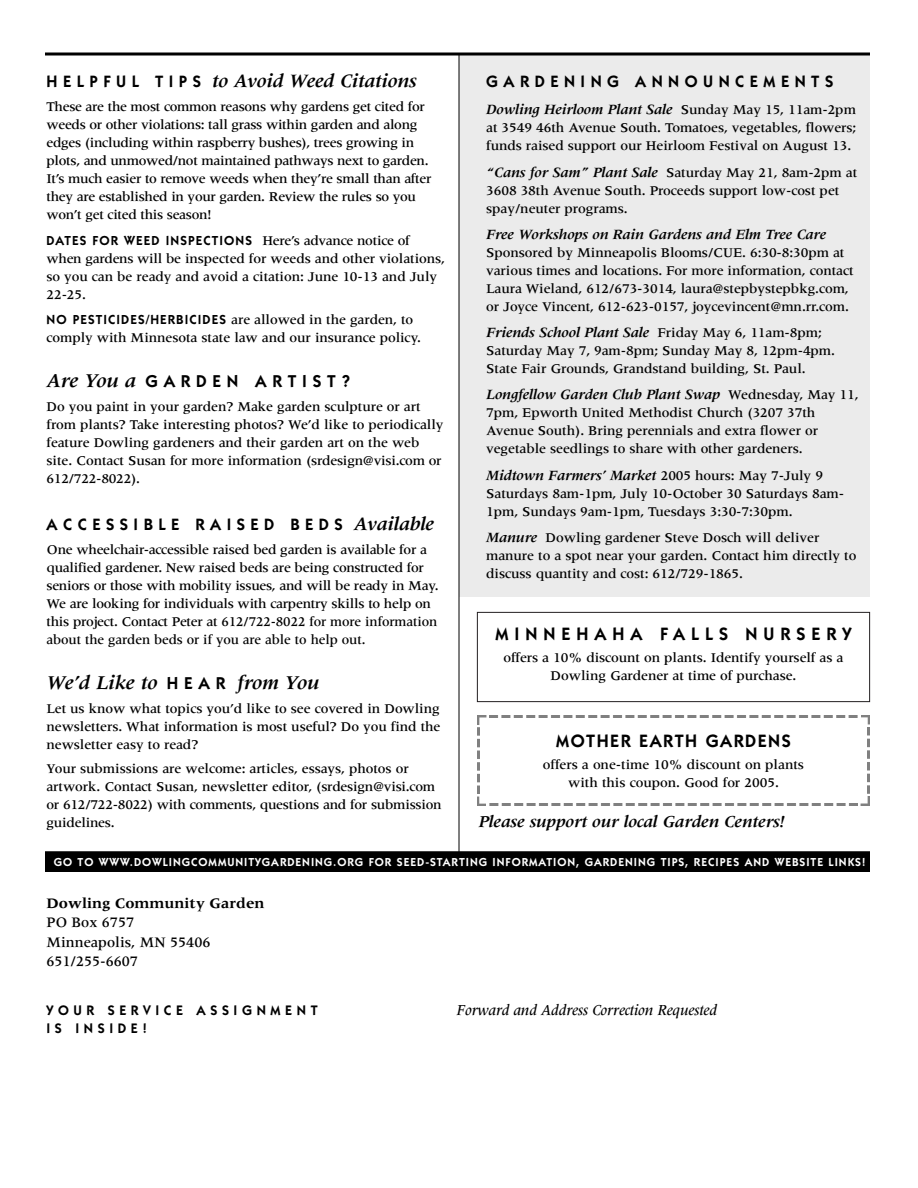
<style>
.page{position:relative;width:918px;height:1188px;background:#fff}
.page>*{position:absolute;margin:0;border:0;box-sizing:border-box;transform-origin:0 0}
.t1{font:italic 700 20.25px "Meridien";letter-spacing:-.01em;color:#000}
.t2{font:italic 700 19.5px "Meridien";letter-spacing:-.01em;color:#000}
.t3{font:600 18px "Itc Kabel";letter-spacing:.335em;color:#000}
.t4{font:600 18px "Itc Kabel";letter-spacing:.085em;color:#000}
.t5{font:italic 700 17.25px "Meridien";letter-spacing:-.01em;color:#000}
.t6{font:600 17.25px "Itc Kabel";letter-spacing:.335em;color:#000}
.t7{font:600 16.5px "Itc Kabel";letter-spacing:.335em;color:#000}
.t8{font:italic 500 15.75px "Meridien";letter-spacing:-.005em;color:#000}
.t9{font:500 15px/19.5px "Meridien";color:#000}
.t10{font:700 15px "Meridien";color:#000}
.t11{font:italic 700 14.7px "Meridien";letter-spacing:-.01em;color:#000}
.t12{font:500 13.8px/18px "Meridien";letter-spacing:-.01em;color:#000}
.t13{font:600 13.8px/18px "Itc Kabel";letter-spacing:.335em;color:#000}
.t14{font:600 13.2px "Itc Kabel";letter-spacing:.085em;color:#000}
.t15{font:600 11.7px "Itc Kabel";letter-spacing:.085em;color:#fff}
.s1{font-family:"Itc Kabel";font-weight:600;font-style:normal;font-size:16.5px}
.s2{font-family:"Meridien";font-weight:500;font-size:13.8px}
.s3{font-family:"Itc Kabel";font-weight:600;font-size:13.2px}
.s4{font-family:"Meridien";font-weight:700;font-style:italic;font-size:20.25px}
.s5{font-family:"Meridien";font-weight:700;font-style:italic;font-size:19.5px}
.s6{font-family:"Itc Kabel";font-weight:600;font-style:normal;font-size:17.25px}
.s7{font-weight:500;font-style:normal;font-size:13.8px}
.s8{font-weight:700;font-style:italic;font-size:14.7px}
</style>
<div class="page">
<div style="left:477px;top:612px;width:393px;height:90px;border:1px solid #231f20"></div>
<div style="left:459px;top:54px;width:411px;height:542px;background:#ebebeb"></div>
<svg style="left:45px;top:52px;width:825px;height:4px;background:#3e3e3e"></svg>
<hr style="left:45px;top:851px;width:825px;height:3px;background:#000">
<hr style="left:459px;top:54px;width:1px;height:799px;background:#000">
<div style="left:45px;top:853px;width:825px;height:19px;background:#000"></div>
<svg style="left:477px;top:716px;width:10px;height:8px"></svg>
<img style="left:489px;top:716px;width:369px;height:2px">
<svg style="left:861px;top:716px;width:9px;height:12px"></svg>
<svg style="left:860px;top:796px;width:10px;height:10px"></svg>
<img style="left:489px;top:803px;width:369px;height:3px">
<svg style="left:477px;top:793px;width:9px;height:13px"></svg>
<h2 class="t2" style="left:46px;top:73px;width:372px"><span class="s1">H E L P F U L T I P S</span> to Avoid Weed Citations</h2>
<p class="t12" style="left:46px;top:99px;width:386px">These are the most common reasons why gardens get cited for weeds or other violations: tall grass within garden and along edges (including within raspberry bushes), trees growing in plots, and unmowed/not maintained pathways next to garden.<br>It’s much easier to remove weeds when they’re small than after they are established in your garden. Review the rules so you won’t get cited this season!</p>
<p class="t14" style="left:46px;top:236px;width:365px">DATES FOR WEED INSPECTIONS <span class="s2">Here’s advance notice of</span></p>
<p class="t12" style="left:47px;top:250px;width:400px">when gardens will be inspected for weeds and other violations, so you can be ready and avoid a citation: June 10-13 and July<br>22-25.</p>
<p class="t12" style="left:46px;top:312px;width:376px"><span class="s3">NO PESTICIDES/HERBICIDES</span> are allowed in the garden, to comply with Minnesota state law and our insurance policy.</p>
<p class="t6" style="left:46px;top:375px;width:305px"><span class="s4">Are You a</span> GARDEN ARTIST?</p>
<p class="t12" style="left:46px;top:399px;width:399px">Do you paint in your garden? Make garden sculpture or art from plants? Take interesting photos? We’d like to periodically feature Dowling gardeners and their garden art on the web site. Contact Susan for more information (srdesign@visi.com or 612/722-8022).</p>
<p class="t7" style="left:46px;top:518px;width:389px">ACCESSIBLE RAISED BEDS <span class="s5">Available</span></p>
<p class="t12" style="left:46px;top:541px;width:394px">One wheelchair-accessible raised bed garden is available for a qualified gardener. New raised beds are being constructed for seniors or those with mobility issues, and will be ready in May.<br>We are looking for individuals with carpentry skills to help on this project. Contact Peter at 612/722-8022 for more information about the garden beds or if you are able to help out.</p>
<h1 class="t1" style="left:46px;top:674px;width:275px">We’d Like to <span class="s6">H E A R</span> from You</h1>
<p class="t12" style="left:46px;top:700px;width:396px;text-align:justify">Let us know what topics you’d like to see covered in Dowling newsletters. What information is most useful? Do you find the newsletter easy to read?</p>
<p class="t12" style="left:46px;top:760px;width:397px">Your submissions are welcome: articles, essays, photos or artwork. Contact Susan, newsletter editor, (srdesign@visi.com or 612/722-8022) with comments, questions and for submission guidelines.</p>
<p class="t7" style="left:486px;top:76px;width:349px">GARDENING ANNOUNCEMENTS</p>
<p class="t11" style="left:486px;top:104px;width:371px">Dowling Heirloom Plant Sale <span class="s7">Sunday May 15, 11am-2pm</span></p>
<p class="t12" style="left:486px;top:120px;width:372px">at 3549 46th Avenue South. Tomatoes, vegetables, flowers; funds raised support our Heirloom Festival on August 13.</p>
<p class="t12" style="left:486px;top:164px;width:373px"><span class="s8">“Cans for Sam” Plant Sale</span> Saturday May 21, 8am-2pm at<br>3608 38th Avenue South. Proceeds support low-cost pet spay/neuter programs.</p>
<p class="t11" style="left:486px;top:228px;width:342px">Free Workshops on Rain Gardens and Elm Tree Care</p>
<p class="t12" style="left:486px;top:244px;width:369px">Sponsored by Minneapolis Blooms/CUE. 6:30-8:30pm at various times and locations. For more information, contact Laura Wieland, 612/673-3014, laura@stepbystepbkg.com, or Joyce Vincent, 612-623-0157, joycevincent@mn.rr.com.</p>
<p class="t11" style="left:486px;top:327px;width:337px">Friends School Plant Sale <span class="s7">Friday May 6, 11am-8pm;</span></p>
<p class="t12" style="left:486px;top:343px;width:350px">Saturday May 7, 9am-8pm; Sunday May 8, 12pm-4pm.<br>State Fair Grounds, Grandstand building, St. Paul.</p>
<p class="t11" style="left:486px;top:389px;width:374px">Longfellow Garden Club Plant Swap <span class="s7">Wednesday, May 11,</span></p>
<p class="t12" style="left:486px;top:405px;width:333px">7pm, Epworth United Methodist Church (3207 37th<br>Avenue South). Bring perennials and extra flower or vegetable seedlings to share with other gardeners.</p>
<p class="t11" style="left:486px;top:469px;width:338px">Midtown Farmers’ Market <span class="s7">2005 hours: May 7-July 9</span></p>
<p class="t12" style="left:486px;top:485px;width:359px">Saturdays 8am-1pm, July 10-October 30 Saturdays 8am-<br>1pm, Sundays 9am-1pm, Tuesdays 3:30-7:30pm.</p>
<p class="t12" style="left:486px;top:529px;width:372px"><span class="s8">Manure</span> Dowling gardener Steve Dosch will deliver manure to a spot near your garden. Contact him directly to discuss quantity and cost: 612/729-1865.</p>
<h3 class="t3" style="left:495px;top:627px;width:358px">MINNEHAHA FALLS NURSERY</h3>
<p class="t12" style="left:503px;top:650px;width:342px;text-align:center">offers a 10% discount on plants. Identify yourself as a<br>Dowling Gardener at time of purchase.</p>
<h3 class="t4" style="left:556px;top:734px;width:236px">MOTHER EARTH GARDENS</h3>
<p class="t12" style="left:543px;top:757px;width:263px;text-align:center">offers a one-time 10% discount on plants with this coupon. Good for 2005.</p>
<p class="t5" style="left:478px;top:814px;width:308px">Please support our local Garden Centers!</p>
<p class="t15" style="left:54px;top:857px;width:814px">GO TO WWW.DOWLINGCOMMUNITYGARDENING.ORG FOR SEED-STARTING INFORMATION, GARDENING TIPS, RECIPES AND WEBSITE LINKS!</p>
<p class="t10" style="left:46px;top:897px;width:220px">Dowling Community Garden</p>
<p class="t9" style="left:46px;top:914px;width:166px">PO Box 6757<br>Minneapolis, MN 55406<br>651/255-6607</p>
<p class="t13" style="left:46px;top:1002px;width:273px">YOUR SERVICE ASSIGNMENT<br>IS INSIDE!</p>
<p class="t8" style="left:457px;top:1003px;width:262px">Forward and Address Correction Requested</p>
</div>
